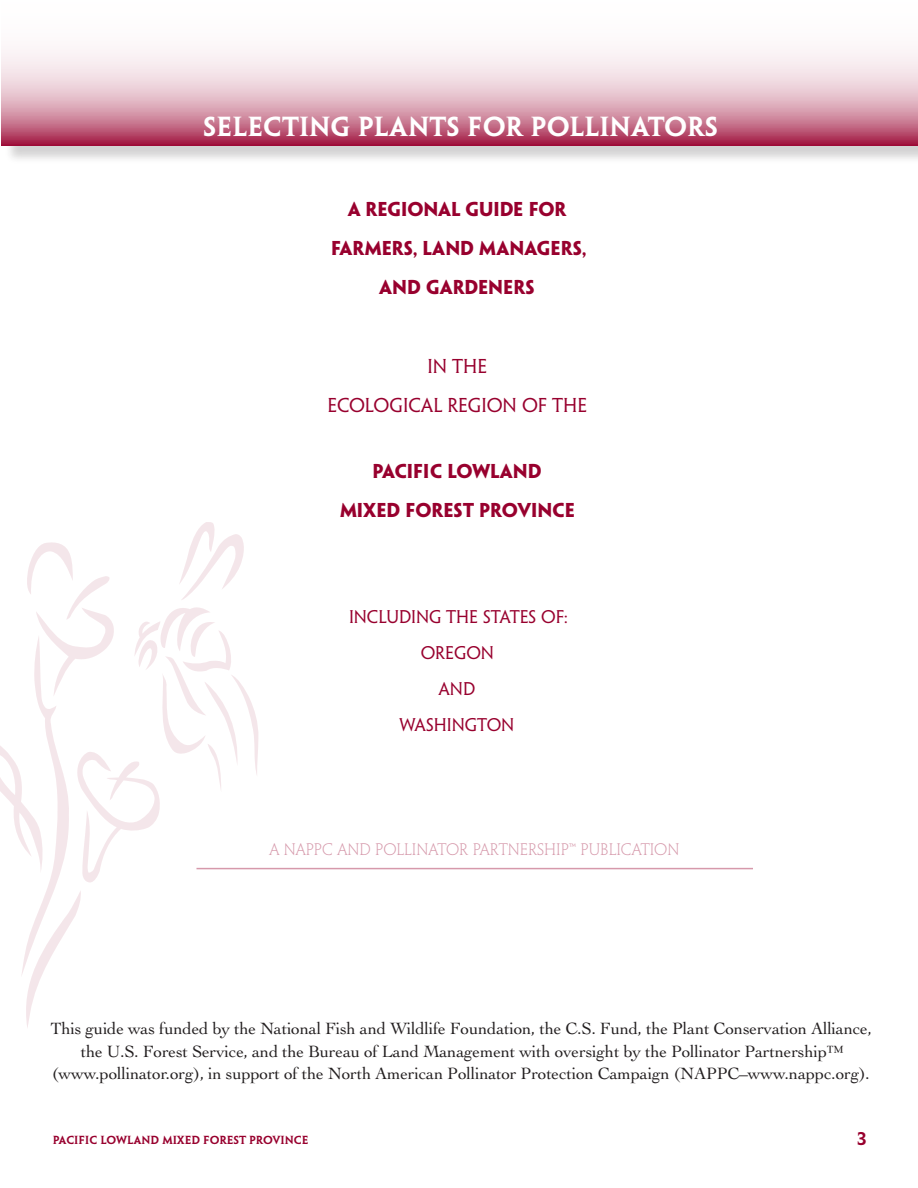
<style>
.page{position:relative;width:918px;height:1188px;background:#fff}
.page>*{position:absolute;margin:0;border:0;box-sizing:border-box;transform-origin:0 0}
.t1{font:24.75px "Penumbra MM 585 1000";letter-spacing:.075em;color:#fff}
.t2{font:18px/39px "Penumbra MM 725 150";letter-spacing:.025em;color:#98002e;text-align:center}
.t3{font:18px/39px "Penumbra MM 365 500";color:#98002e;text-align:center}
.t4{font:17.25px/22.5px "Cochin";letter-spacing:-.01em;color:#231f20;text-align:center}
.t5{font:16.5px/36px "Penumbra MM 365 500";color:#98002e;text-align:center}
.t6{font:16.5px "Penumbra MM 585 1000";color:#98002e}
.t7{font:15px "Penumbra MM 220 1000";color:#d699ab}
.t8{font:10.5px "Penumbra MM 585 1000";letter-spacing:.07em;color:#98002e}
</style>
<div class="page">
<svg style="left:0;top:522px;width:258px;height:506px"></svg>
<div style="left:4px;top:0;width:914px;height:164px;background:#231f20;opacity:.2"></div>
<svg style="left:2px;top:0;width:916px;height:146px"></svg>
<hr style="left:196px;top:868px;width:557px;height:1px;background:#d699ab">
<h1 class="t1" style="left:203px;top:113px;width:515px">SELECTING PLANTS FOR POLLINATORS</h1>
<p class="t2" style="left:331px;top:190px;width:256px">A REGIONAL GUIDE FOR<br>FARMERS, LAND MANAGERS,<br>AND GARDENERS</p>
<p class="t3" style="left:327px;top:346px;width:261px">IN THE<br>ECOLOGICAL REGION OF THE</p>
<p class="t2" style="left:340px;top:451px;width:236px">PACIFIC LOWLAND<br>MIXED FOREST PROVINCE</p>
<p class="t5" style="left:349px;top:599px;width:220px">INCLUDING THE STATES OF:<br>OREGON<br>AND<br>WASHINGTON</p>
<p class="t7" style="left:269px;top:841px;width:412px">A NAPPC AND POLLINATOR PARTNERSHIP™ PUBLICATION</p>
<p class="t4" style="left:50px;top:1018px;width:823px">This guide was funded by the National Fish and Wildlife Foundation, the C.S. Fund, the Plant Conservation Alliance, the U.S. Forest Service, and the Bureau of Land Management with oversight by the Pollinator Partnership™ (www.pollinator.org), in support of the North American Pollinator Protection Campaign (NAPPC–www.nappc.org).</p>
<p class="t8" style="left:53px;top:1134px;width:256px">PACIFIC LOWLAND MIXED FOREST PROVINCE</p>
<p class="t6" style="left:857px;top:1129px;width:10px">3</p>
</div>
